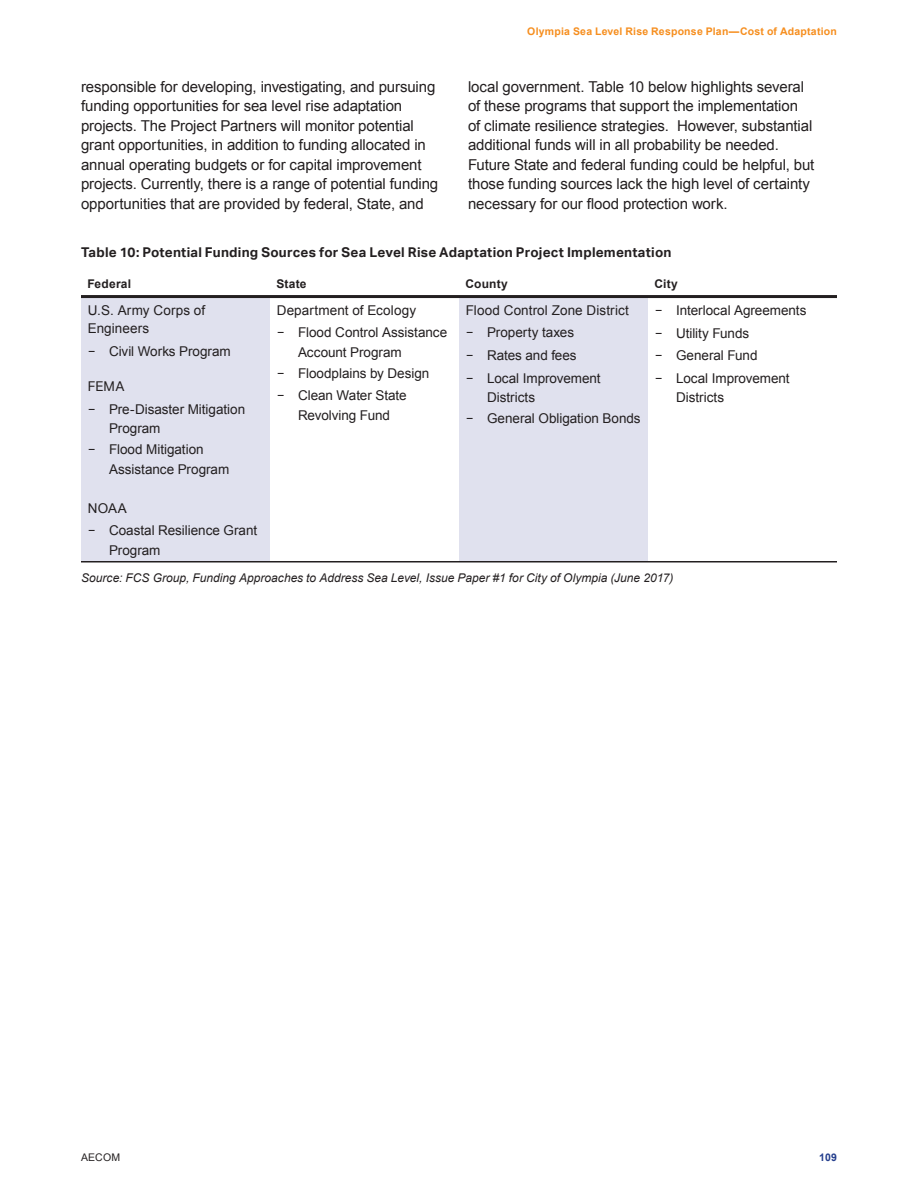
<style>
.page{position:relative;width:918px;height:1188px;background:#fff}
.page>*{position:absolute;margin:0;border:0;box-sizing:border-box;transform-origin:0 0}
.t1{font:15px/19.5px "Arial";letter-spacing:-.005em;color:#231f20}
.t2{font:13.5px/22.5px "Arial";color:#231f20}
.t3{font:700 13.5px "AECOM Sans";letter-spacing:.015em;color:#231f20}
.t4{font:13.5px "AECOM Sans";color:#231f20}
.t5{font:italic 12px "Arial";color:#231f20}
.t6{font:700 12px "Arial";letter-spacing:.02em;color:#231f20}
.t7{font:700 10.5px "Arial";letter-spacing:.02em;color:#f68e1e}
.t8{font:10.5px "Arial";letter-spacing:.025em;color:#231f20}
.t9{font:700 10.5px "Arial";color:#253f8e}
.s1{font-family:"AECOM Sans"}
</style>
<div class="page">
<div style="left:81px;top:298px;width:567px;height:263px;background:#e0e1ee"></div>
<div style="left:270px;top:297px;width:189px;height:265px;background:#fff"></div>
<hr style="left:81px;top:295px;width:189px;height:3px;background:#231f20">
<hr style="left:270px;top:295px;width:189px;height:3px;background:#231f20">
<hr style="left:459px;top:295px;width:189px;height:3px;background:#231f20">
<hr style="left:648px;top:295px;width:189px;height:3px;background:#231f20">
<hr style="left:81px;top:561px;width:189px;height:1px;background:#231f20">
<hr style="left:270px;top:561px;width:189px;height:1px;background:#231f20">
<hr style="left:459px;top:561px;width:189px;height:1px;background:#231f20">
<hr style="left:648px;top:561px;width:189px;height:1px;background:#231f20">
<p class="t7" style="left:527px;top:24px;width:311px">Olympia Sea Level Rise Response Plan—Cost of Adaptation</p>
<p class="t1" style="left:81px;top:77px;width:359px">responsible for developing, investigating, and pursuing funding opportunities for sea level rise adaptation projects. The Project Partners will monitor potential grant opportunities, in addition to funding allocated in annual operating budgets or for capital improvement projects. Currently, there is a range of potential funding opportunities that are provided by federal, State, and</p>
<p class="t1" style="left:468px;top:77px;width:348px">local government. Table 10 below highlights several of these programs that support the implementation<br>of climate resilience strategies. However, substantial additional funds will in all probability be needed.<br>Future State and federal funding could be helpful, but those funding sources lack the high level of certainty necessary for our flood protection work.</p>
<p class="t3" style="left:81px;top:244px;width:592px">Table 10: Potential Funding Sources for Sea Level Rise Adaptation Project Implementation</p>
<p class="t6" style="left:87px;top:276px;width:45px">Federal</p>
<p class="t6" style="left:276px;top:276px;width:32px">State</p>
<p class="t6" style="left:465px;top:276px;width:44px">County</p>
<p class="t6" style="left:654px;top:276px;width:25px">City</p>
<p class="t2" style="left:88px;top:301px;width:119px;line-height:18px">U.S. Army Corps of<br>Engineers</p>
<p class="t2" style="left:88px;top:340px;width:144px"><span class="s1">−</span> Civil Works Program</p>
<p class="t4" style="left:88px;top:379px;width:38px">FEMA</p>
<p class="t2" style="left:109px;top:400px;width:138px;line-height:19.5px;text-indent:-21px"><span class="s1">−</span> Pre-Disaster Mitigation<br>Program</p>
<p class="t2" style="left:109px;top:440px;width:122px;line-height:19.5px;text-indent:-21px"><span class="s1">−</span> Flood Mitigation<br>Assistance Program</p>
<p class="t2" style="left:88px;top:497px;width:171px">NOAA<br><span class="s1">−</span> Coastal Resilience Grant</p>
<p class="t2" style="left:109px;top:539px;width:53px">Program</p>
<p class="t2" style="left:277px;top:299px;width:172px">Department of Ecology<br><span class="s1">−</span> Flood Control Assistance</p>
<p class="t2" style="left:277px;top:342px;width:154px;line-height:21px;text-align:center">Account Program<br><span class="s1">−</span> Floodplains by Design</p>
<p class="t2" style="left:277px;top:386px;width:131px;line-height:19.5px;text-align:center"><span class="s1">−</span> Clean Water State<br>Revolving Fund</p>
<p class="t2" style="left:466px;top:299px;width:165px">Flood Control Zone District <span class="s1">−</span> Property taxes<br><span class="s1">−</span> Rates and fees<br><span class="s1">−</span> Local Improvement</p>
<p class="t2" style="left:466px;top:387px;width:176px;line-height:21px;text-indent:21px">Districts<br><span class="s1">−</span> General Obligation Bonds</p>
<p class="t2" style="left:655px;top:299px;width:153px"><span class="s1">−</span> Interlocal Agreements <span class="s1">−</span> Utility Funds<br><span class="s1">−</span> General Fund<br><span class="s1">−</span> Local Improvement</p>
<p class="t2" style="left:676px;top:386px;width:50px">Districts</p>
<p class="t5" style="left:81px;top:570px;width:594px">Source: FCS Group, Funding Approaches to Address Sea Level, Issue Paper #1 for City of Olympia (June 2017)</p>
<p class="t8" style="left:81px;top:1150px;width:41px">AECOM</p>
<p class="t9" style="left:819px;top:1150px;width:19px">109</p>
</div>
